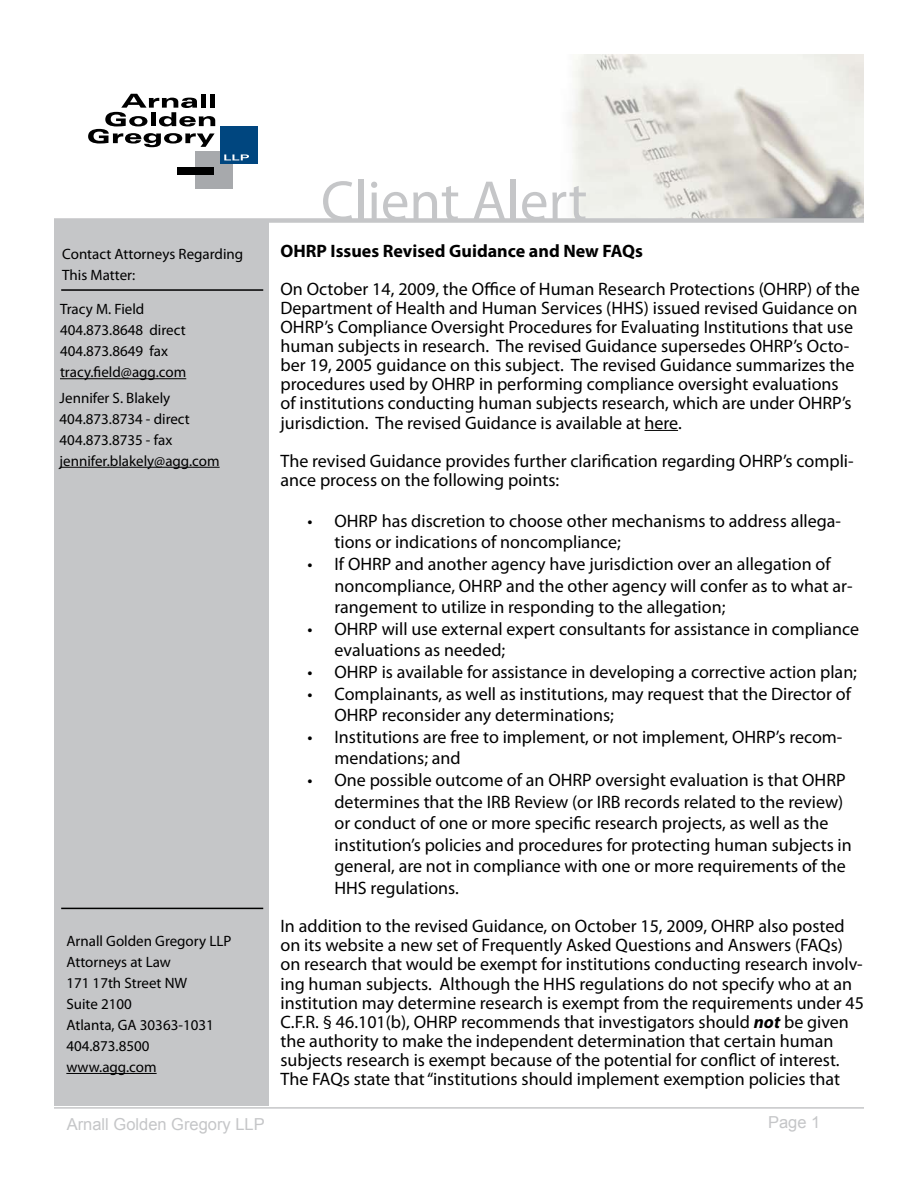
<style>
.page{position:relative;width:918px;height:1188px;background:#fff}
.page>*{position:absolute;margin:0;border:0;box-sizing:border-box;transform-origin:0 0}
.t1{font:57px "Myriad Pro";color:#c5c6c8}
.t2{font:18px/19px "Myriad Pro";color:#000}
.t3{font:700 18px "Myriad Pro";color:#000}
.t4{font:16.5px "Arial";color:#c5c6c8}
.t5{font:15px/21px "Myriad Pro";color:#000}
.s1{font-weight:700;font-style:italic}
</style>
<div class="page">
<div style="left:54px;top:173px;width:214px;height:932px;background:#c5c6c8"></div>
<hr style="left:66px;top:1073px;width:91px;height:1px;background:#000">
<hr style="left:61px;top:908px;width:202px;height:1px;background:#000">
<hr style="left:61px;top:289px;width:202px;height:2px;background:#000">
<hr style="left:54px;top:1107px;width:810px;height:2px;background:#c5c6c8">
<img style="left:54px;top:55px;width:810px;height:163px">
<div style="left:195px;top:151px;width:37px;height:38px;background:#a7a9ac"></div>
<div style="left:177px;top:167px;width:36px;height:7px;background:#000"></div>
<div style="left:220px;top:126px;width:37px;height:38px;background:#00467f"></div>
<svg style="left:224px;top:154px;width:25px;height:6px"></svg>
<svg style="left:88px;top:94px;width:127px;height:53px"></svg>
<div style="left:54px;top:218px;width:810px;height:5px;background:#c5c6c8"></div>
<hr style="left:60px;top:378px;width:126px;height:1px;background:#000">
<hr style="left:60px;top:467px;width:160px;height:1px;background:#000">
<hr style="left:645px;top:430px;width:33px;height:1px;background:#000">
<p class="t5" style="left:62px;top:243px;width:182px">Contact Attorneys Regarding<br>This Matter:</p>
<p class="t5" style="left:60px;top:298px;width:128px">Tracy M. Field<br>404.873.8648 direct<br>404.873.8649 fax tracy.field@agg.com</p>
<p class="t5" style="left:60px;top:387px;width:162px">Jennifer S. Blakely<br>404.873.8734 - direct<br>404.873.8735 - fax jennifer.blakely@agg.com</p>
<p class="t5" style="left:66px;top:930px;width:167px">Arnall Golden Gregory LLP<br>Attorneys at Law<br>171 17th Street NW<br>Suite 2100<br>Atlanta, GA 30363-1031<br>404.873.8500 www.agg.com</p>
<h1 class="t1" style="left:321px;top:166px;width:268px">Client Alert</h1>
<p class="t3" style="left:280px;top:239px;width:364px">OHRP Issues Revised Guidance and New FAQs</p>
<p class="t2" style="left:280px;top:279px;width:581px">On October 14, 2009, the Office of Human Research Protections (OHRP) of the Department of Health and Human Services (HHS) issued revised Guidance on OHRP’s Compliance Oversight Procedures for Evaluating Institutions that use human subjects in research. The revised Guidance supersedes OHRP’s Octo&shy;ber 19, 2005 guidance on this subject. The revised Guidance summarizes the procedures used by OHRP in performing compliance oversight evaluations<br>of institutions conducting human subjects research, which are under OHRP’s jurisdiction. The revised Guidance is available at here.</p>
<p class="t2" style="left:280px;top:451px;width:575px">The revised Guidance provides further clarification regarding OHRP’s compli&shy;ance process on the following points:</p>
<p class="t2" style="left:334px;top:510px;width:508px;line-height:21.6px;text-indent:-27px">• OHRP has discretion to choose other mechanisms to address allega&shy;tions or indications of noncompliance;</p>
<p class="t2" style="left:334px;top:553px;width:520px;line-height:21.6px;text-indent:-27px">• If OHRP and another agency have jurisdiction over an allegation of noncompliance, OHRP and the other agency will confer as to what ar&shy;rangement to utilize in responding to the allegation;</p>
<p class="t2" style="left:334px;top:618px;width:526px;line-height:21.6px;text-indent:-27px">• OHRP will use external expert consultants for assistance in compliance evaluations as needed;</p>
<p class="t2" style="left:308px;top:662px;width:551px">• OHRP is available for assistance in developing a corrective action plan;</p>
<p class="t2" style="left:334px;top:682px;width:518px;line-height:21.6px;text-indent:-27px">• Complainants, as well as institutions, may request that the Director of<br>OHRP reconsider any determinations;</p>
<p class="t2" style="left:334px;top:726px;width:509px;line-height:21.6px;text-indent:-27px">• Institutions are free to implement, or not implement, OHRP’s recom&shy;mendations; and</p>
<p class="t2" style="left:334px;top:769px;width:519px;line-height:21.6px;text-indent:-27px">• One possible outcome of an OHRP oversight evaluation is that OHRP determines that the IRB Review (or IRB records related to the review) or conduct of one or more specific research projects, as well as the institution’s policies and procedures for protecting human subjects in general, are not in compliance with one or more requirements of the HHS regulations.</p>
<p class="t2" style="left:280px;top:916px;width:585px">In addition to the revised Guidance, on October 15, 2009, OHRP also posted on its website a new set of Frequently Asked Questions and Answers (FAQs) on research that would be exempt for institutions conducting research involv&shy;ing human subjects. Although the HHS regulations do not specify who at an institution may determine research is exempt from the requirements under 45<br>C.F.R. § 46.101(b), OHRP recommends that investigators should <span class="s1">not</span> be given the authority to make the independent determination that certain human subjects research is exempt because of the potential for conflict of interest.<br>The FAQs state that “institutions should implement exemption policies that</p>
<p class="t4" style="left:67px;top:1114px;width:200px">Arnall Golden Gregory LLP</p>
<p class="t4" style="left:768px;top:1111px;width:54px">Page 1</p>
</div>
